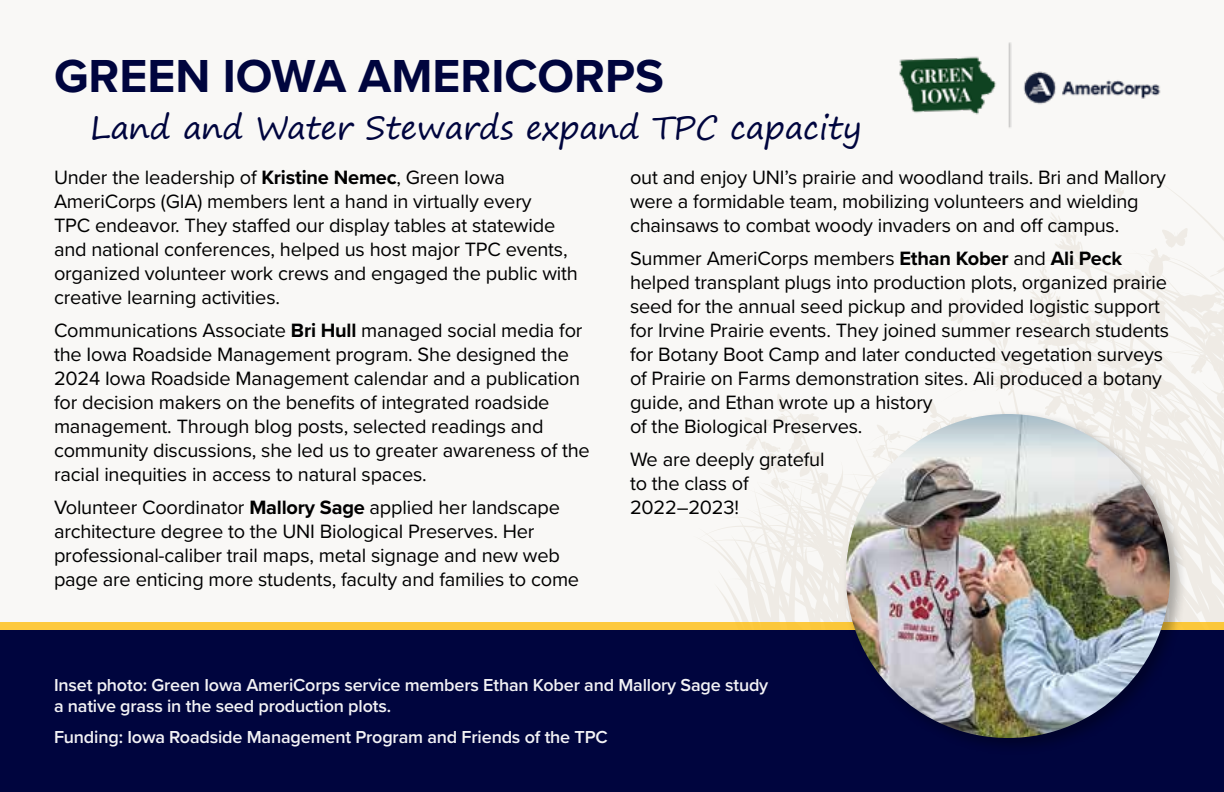
<style>
.page{position:relative;width:1224px;height:792px;background:#fff}
.page>*{position:absolute;margin:0;border:0;box-sizing:border-box;transform-origin:0 0}
.t1{font:700 48px "Proxima Nova";color:#00053e}
.t2{font:32px "Segoe Print";letter-spacing:-.01em;color:#00053e}
.t3{font:20px/24px "Proxima Nova";letter-spacing:-.01em;color:#000}
.t4{font:600 18px/21.6px "Proxima Nova";letter-spacing:-.01em;color:#fff}
.s1{font-weight:700}
</style>
<div class="page">
<div style="left:0;top:0;width:1224px;height:644px;background:#f9f8f6"></div>
<svg style="left:692px;top:186px;width:532px;height:437px"></svg>
<div style="left:0;top:623px;width:1224px;height:169px;background:#fdc93e"></div>
<div style="left:0;top:630px;width:1224px;height:162px;background:#00053e"></div>
<div style="left:841px;top:409px;width:346px;height:346px;background:#000;opacity:.3"></div>
<img style="left:846px;top:414px;width:324px;height:324px;border-radius:162px">
<img style="left:899px;top:42px;width:262px;height:86px">
<h1 class="t1" style="left:54px;top:40px;width:611px">GREEN IOWA AMERICORPS</h1>
<h2 class="t2" style="left:90px;top:99px;width:773px">Land and Water Stewards expand TPC capacity</h2>
<p class="t3" style="left:54px;top:164px;width:525px">Under the leadership of <span class="s1">Kristine Nemec</span>, Green Iowa AmeriCorps (GIA) members lent a hand in virtually every<br>TPC endeavor. They staffed our display tables at statewide and national conferences, helped us host major TPC events, organized volunteer work crews and engaged the public with creative learning activities.</p>
<p class="t3" style="left:54px;top:317px;width:537px">Communications Associate <span class="s1">Bri Hull</span> managed social media for the Iowa Roadside Management program. She designed the 2024 Iowa Roadside Management calendar and a publication for decision makers on the benefits of integrated roadside management. Through blog posts, selected readings and community discussions, she led us to greater awareness of the racial inequities in access to natural spaces.</p>
<p class="t3" style="left:54px;top:494px;width:527px">Volunteer Coordinator <span class="s1">Mallory Sage</span> applied her landscape architecture degree to the UNI Biological Preserves. Her professional-caliber trail maps, metal signage and new web page are enticing more students, faculty and families to come</p>
<p class="t3" style="left:630px;top:164px;width:538px">out and enjoy UNI’s prairie and woodland trails. Bri and Mallory were a formidable team, mobilizing volunteers and wielding chainsaws to combat woody invaders on and off campus.</p>
<p class="t3" style="left:630px;top:245px;width:541px">Summer AmeriCorps members <span class="s1">Ethan Kober</span> and <span class="s1">Ali Peck </span>helped transplant plugs into production plots, organized prairie seed for the annual seed pickup and provided logistic support for Irvine Prairie events. They joined summer research students for Botany Boot Camp and later conducted vegetation surveys of Prairie on Farms demonstration sites. Ali produced a botany guide, and Ethan wrote up a history<br>of the Biological Preserves.</p>
<p class="t3" style="left:630px;top:446px;width:196px">We are deeply grateful to the class of<br>2022–2023!</p>
<p class="t4" style="left:54px;top:673px;width:716px">Inset photo: Green Iowa AmeriCorps service members Ethan Kober and Mallory Sage study a native grass in the seed production plots.</p>
<p class="t4" style="left:54px;top:726px;width:555px">Funding: Iowa Roadside Management Program and Friends of the TPC</p>
</div>
